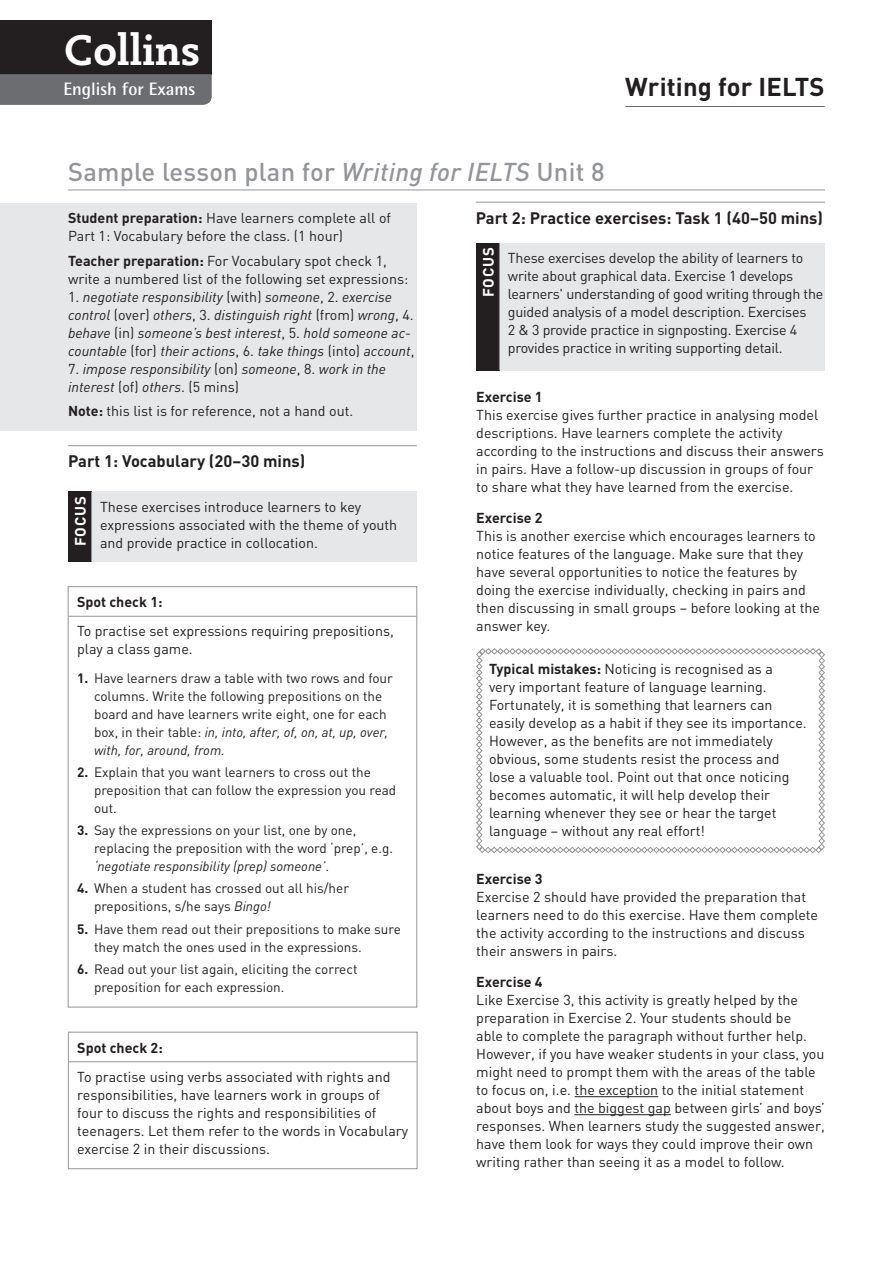
<style>
.page{position:relative;width:893px;height:1261px;background:#fff}
.page>*{position:absolute;margin:0;border:0;box-sizing:border-box;transform-origin:0 0}
.t1{font:700 45px "Nexus Mix";color:#fff}
.t2{font:500 25.5px "DIN";letter-spacing:.01em;color:#939598}
.t3{font:700 25.5px "DIN";letter-spacing:.005em;color:#231f20}
.t4{font:700 18px "Rotis Semi Sans Std";color:#fff}
.t5{font:700 16.5px "DIN";color:#231f20}
.t6{font:700 15px "DIN";letter-spacing:.08em;color:#fff}
.t7{font:14.25px/18px "DIN";color:#231f20}
.t8{font:italic 14.25px/18px "DIN";color:#231f20}
.t9{font:700 14.25px "DIN";color:#231f20}
.t10{font:13.5px/18px "DIN";color:#231f20}
.s1{font-style:italic}
.s2{font-weight:700}
.s3{font-style:normal}
</style>
<div class="page">
<hr style="left:625px;top:106px;width:200px;height:1px;background:#6c6d70">
<div style="left:0;top:203px;width:417px;height:228px;background:#e6e7e9"></div>
<hr style="left:68px;top:190px;width:757px;height:1px;background:#939598">
<div style="left:0;top:20px;width:211px;height:54px;background:#231f20"></div>
<div style="left:0;top:74px;width:211px;height:31px;background:#6c6d70"></div>
<hr style="left:68px;top:445px;width:349px;height:1px;background:#939598">
<div style="left:68px;top:492px;width:349px;height:70px;background:#e6e7e9"></div>
<div style="left:68px;top:492px;width:23px;height:70px;background:#231f20"></div>
<hr style="left:91px;top:492px;width:1px;height:70px;background:#939598">
<hr style="left:69px;top:616px;width:347px;height:1px;background:#939598">
<div style="left:68px;top:586px;width:349px;height:421px;border:1px solid #939598"></div>
<hr style="left:69px;top:1061px;width:348px;height:1px;background:#939598">
<div style="left:68px;top:1032px;width:349px;height:137px;border:1px solid #939598"></div>
<hr style="left:476px;top:202px;width:349px;height:1px;background:#939598">
<div style="left:476px;top:243px;width:349px;height:127px;background:#e6e7e9"></div>
<div style="left:476px;top:243px;width:23px;height:127px;background:#231f20"></div>
<hr style="left:499px;top:243px;width:1px;height:127px;background:#939598">
<hr style="left:575px;top:1096px;width:83px;height:1px;background:#231f20">
<hr style="left:574px;top:1114px;width:97px;height:1px;background:#231f20">
<svg style="left:476px;top:648px;width:349px;height:205px"></svg>
<h1 class="t1" style="left:63px;top:22px;width:139px">Collins</h1>
<p class="t4" style="left:64px;top:77px;width:133px">English for Exams</p>
<h2 class="t3" style="left:625px;top:70px;width:201px">Writing for IELTS</h2>
<h2 class="t2" style="left:68px;top:156px;width:538px">Sample lesson plan for <span class="s1">Writing for IELTS</span> Unit 8</h2>
<p class="t7" style="left:68px;top:209px;width:325px"><span class="s2">Student preparation:</span> Have learners complete all of<br>Part 1: Vocabulary before the class. (1 hour)</p>
<p class="t7" style="left:68px;top:251px;width:342px"><span class="s2">Teacher preparation:</span> For Vocabulary spot check 1, write a numbered list of the following set expressions:</p>
<p class="t8" style="left:68px;top:287px;width:348px"><span class="s3">1.</span> negotiate responsibility <span class="s3">(with)</span> someone<span class="s3">, 2.</span> exercise control <span class="s3">(over)</span> others<span class="s3">, 3.</span> distinguish right <span class="s3">(from)</span> wrong<span class="s3">, 4. </span>behave <span class="s3">(in)</span> someone’s best interest<span class="s3">, 5.</span> hold someone ac&shy;countable <span class="s3">(for)</span> their actions<span class="s3">, 6.</span> take things <span class="s3">(into)</span> account<span class="s3">,</span></p>
<p class="t8" style="left:68px;top:359px;width:320px"><span class="s3">7.</span> impose responsibility <span class="s3">(on)</span> someone<span class="s3">, 8.</span> work in the interest <span class="s3">(of)</span> others<span class="s3">. (5 mins)</span></p>
<p class="t7" style="left:68px;top:401px;width:287px"><span class="s2">Note:</span> this list is for reference, not a hand out.</p>
<p class="t5" style="left:68px;top:451px;width:239px">Part 1: Vocabulary (20–30 mins)</p>
<p class="t7" style="left:100px;top:498px;width:299px">These exercises introduce learners to key expressions associated with the theme of youth</p>
<p class="t6" style="left:71px;top:546px;width:52px;rotate:-90deg">FOCUS</p>
<p class="t7" style="left:100px;top:534px;width:219px">and provide practice in collocation.</p>
<p class="t9" style="left:77px;top:593px;width:87px">Spot check 1:</p>
<p class="t7" style="left:77px;top:622px;width:318px">To practise set expressions requiring prepositions, play a class game.</p>
<p class="t10" style="left:94px;top:668px;width:300px;text-indent:-17px"><span class="s2">1.</span> Have learners draw a table with two rows and four columns. Write the following prepositions on the board and have learners write eight, one for each box, in their table: <span class="s1">in, into, after, of, on, at, up, over, with, for, around, from.</span></p>
<p class="t10" style="left:94px;top:763px;width:304px;text-indent:-17px"><span class="s2">2.</span> Explain that you want learners to cross out the preposition that can follow the expression you read out.</p>
<p class="t10" style="left:94px;top:821px;width:301px;text-indent:-17px"><span class="s2">3.</span> Say the expressions on your list, one by one, replacing the preposition with the word ‘prep’, e.g. <span class="s1">‘negotiate responsibility (prep) someone’</span>.</p>
<p class="t10" style="left:94px;top:879px;width:257px;text-indent:-17px"><span class="s2">4.</span> When a student has crossed out all his/her prepositions, s/he says <span class="s1">Bingo!</span></p>
<p class="t10" style="left:94px;top:919px;width:308px;text-indent:-17px"><span class="s2">5.</span> Have them read out their prepositions to make sure they match the ones used in the expressions.</p>
<p class="t10" style="left:94px;top:960px;width:265px;text-indent:-17px"><span class="s2">6.</span> Read out your list again, eliciting the correct preposition for each expression.</p>
<p class="t9" style="left:77px;top:1038px;width:87px">Spot check 2:</p>
<p class="t7" style="left:77px;top:1067px;width:332px">To practise using verbs associated with rights and responsibilities, have learners work in groups of four to discuss the rights and responsibilities of teenagers. Let them refer to the words in Vocabulary exercise 2 in their discussions.</p>
<p class="t5" style="left:476px;top:207px;width:349px">Part 2: Practice exercises: Task 1 (40–50 mins)</p>
<p class="t7" style="left:508px;top:249px;width:317px">These exercises develop the ability of learners to write about graphical data. Exercise 1 develops learners' understanding of good writing through the guided analysis of a model description. Exercises<br>2 &amp; 3 provide practice in signposting. Exercise 4 provides practice in writing supporting detail.</p>
<p class="t6" style="left:479px;top:297px;width:52px;rotate:-90deg">FOCUS</p>
<p class="t9" style="left:476px;top:387px;width:68px">Exercise 1</p>
<p class="t7" style="left:476px;top:405px;width:349px">This exercise gives further practice in analysing model descriptions. Have learners complete the activity according to the instructions and discuss their answers in pairs. Have a follow-up discussion in groups of four to share what they have learned from the exercise.</p>
<p class="t9" style="left:476px;top:508px;width:68px">Exercise 2</p>
<p class="t7" style="left:476px;top:526px;width:345px">This is another exercise which encourages learners to notice features of the language. Make sure that they have several opportunities to notice the features by doing the exercise individually, checking in pairs and then discussing in small groups – before looking at the answer key.</p>
<p class="t7" style="left:489px;top:660px;width:319px"><span class="s2">Typical mistakes:</span> Noticing is recognised as a<br>very important feature of language learning.<br>Fortunately, it is something that learners can easily develop as a habit if they see its importance.<br>However, as the benefits are not immediately obvious, some students resist the process and lose a valuable tool. Point out that once noticing becomes automatic, it will help develop their learning whenever they see or hear the target language – without any real effort!</p>
<p class="t9" style="left:476px;top:869px;width:68px">Exercise 3</p>
<p class="t7" style="left:476px;top:887px;width:343px">Exercise 2 should have provided the preparation that learners need to do this exercise. Have them complete the activity according to the instructions and discuss their answers in pairs.</p>
<p class="t9" style="left:476px;top:972px;width:68px">Exercise 4</p>
<p class="t7" style="left:476px;top:990px;width:350px">Like Exercise 3, this activity is greatly helped by the preparation in Exercise 2. Your students should be<br>able to complete the paragraph without further help.<br>However, if you have weaker students in your class, you might need to prompt them with the areas of the table to focus on, i.e. the exception to the initial statement about boys and the biggest gap between girls’ and boys’ responses. When learners study the suggested answer, have them look for ways they could improve their own writing rather than seeing it as a model to follow.</p>
</div>
